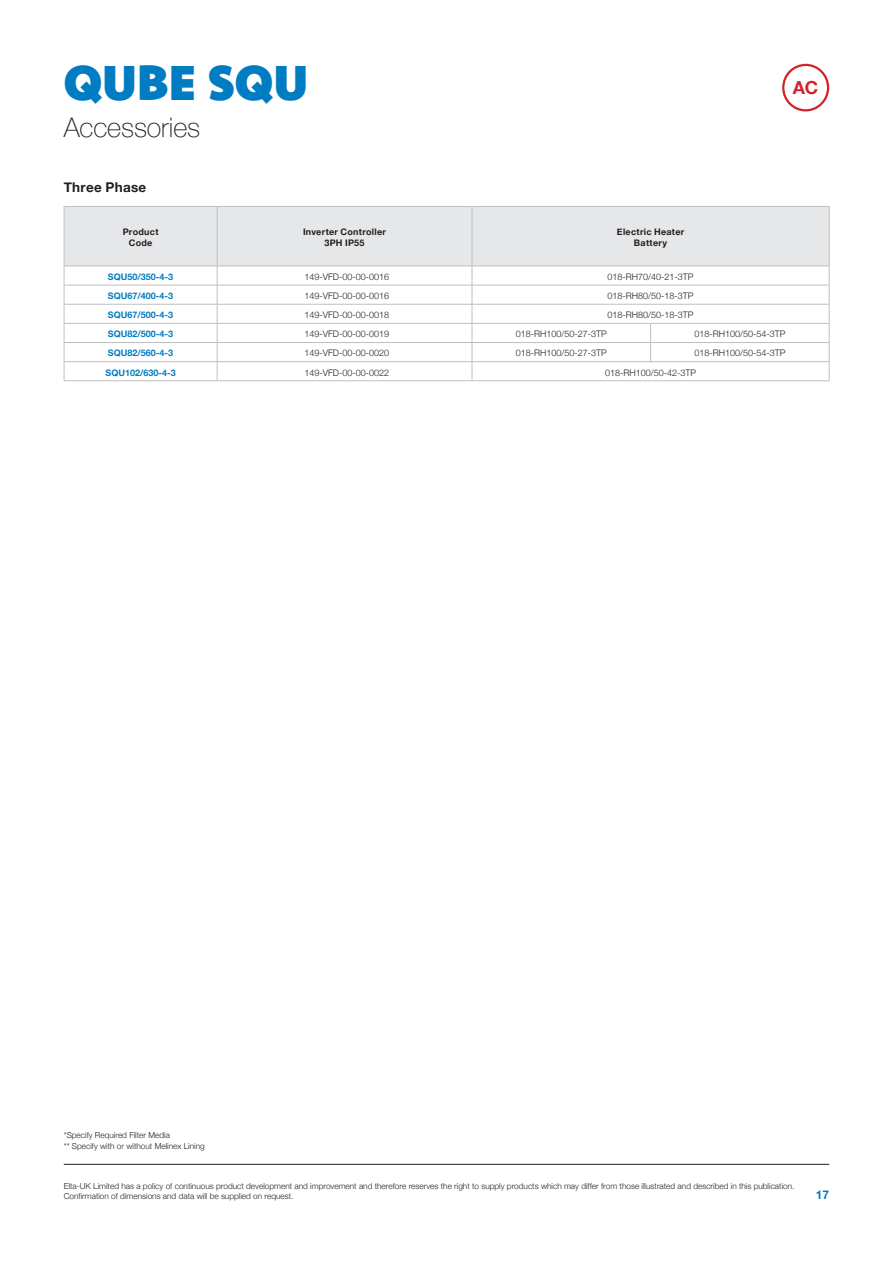
<style>
.page{position:relative;width:893px;height:1263px;background:#fff}
.page>*{position:absolute;margin:0;border:0;box-sizing:border-box;transform-origin:0 0}
.t1{font:900 49.5px "Komet";letter-spacing:.01em;color:#007cc2}
.t2{font:100 27px "Helvetica Neue";letter-spacing:-.005em;color:#231f20}
.t3{font:700 18px "Helvetica Neue";color:#d1232a}
.t4{font:700 13.5px "Helvetica Neue";letter-spacing:.02em;color:#231f20}
.t5{font:700 12px "Helvetica Neue";color:#007cc2}
.Table{font:300 9px "Helvetica Neue";color:#231f20}
.Table-2{font:700 9px "Helvetica Neue";color:#007cc2}
.t6{font:700 9px/10.5px "Helvetica Neue";letter-spacing:.03em;color:#231f20;text-align:center}
.t7{font:300 8.25px/10.5px "Helvetica Neue";color:#231f20}
</style>
<div class="page">
<hr style="left:64px;top:1164px;width:765px;height:1px;background:#231f20">
<div style="left:65px;top:207px;width:764px;height:59px;background:#e6e7e9"></div>
<hr style="left:64px;top:206px;width:153px;height:1px;background:#bebfc2">
<hr style="left:64px;top:207px;width:1px;height:59px;background:#bebfc2">
<hr style="left:217px;top:206px;width:255px;height:1px;background:#bebfc2">
<hr style="left:217px;top:207px;width:1px;height:59px;background:#bebfc2">
<hr style="left:472px;top:206px;width:179px;height:1px;background:#bebfc2">
<hr style="left:472px;top:207px;width:1px;height:59px;background:#bebfc2">
<hr style="left:651px;top:206px;width:178px;height:1px;background:#bebfc2">
<hr style="left:829px;top:207px;width:1px;height:59px;background:#bebfc2">
<hr style="left:64px;top:266px;width:153px;height:1px;background:#bebfc2">
<hr style="left:217px;top:266px;width:255px;height:1px;background:#bebfc2">
<hr style="left:472px;top:266px;width:179px;height:1px;background:#bebfc2">
<hr style="left:651px;top:266px;width:178px;height:1px;background:#bebfc2">
<hr style="left:64px;top:285px;width:153px;height:1px;background:#bebfc2">
<hr style="left:217px;top:285px;width:255px;height:1px;background:#bebfc2">
<hr style="left:472px;top:285px;width:179px;height:1px;background:#bebfc2">
<hr style="left:651px;top:285px;width:178px;height:1px;background:#bebfc2">
<hr style="left:64px;top:304px;width:153px;height:1px;background:#bebfc2">
<hr style="left:217px;top:304px;width:255px;height:1px;background:#bebfc2">
<hr style="left:472px;top:304px;width:179px;height:1px;background:#bebfc2">
<hr style="left:651px;top:304px;width:178px;height:1px;background:#bebfc2">
<hr style="left:64px;top:323px;width:153px;height:1px;background:#bebfc2">
<hr style="left:217px;top:323px;width:255px;height:1px;background:#bebfc2">
<hr style="left:472px;top:323px;width:179px;height:1px;background:#bebfc2">
<hr style="left:651px;top:323px;width:178px;height:1px;background:#bebfc2">
<hr style="left:64px;top:342px;width:153px;height:1px;background:#bebfc2">
<hr style="left:217px;top:342px;width:255px;height:1px;background:#bebfc2">
<hr style="left:472px;top:342px;width:179px;height:1px;background:#bebfc2">
<hr style="left:651px;top:342px;width:178px;height:1px;background:#bebfc2">
<svg style="left:650px;top:324px;width:1px;height:37px"></svg>
<hr style="left:64px;top:361px;width:153px;height:1px;background:#bebfc2">
<svg style="left:64px;top:266px;width:1px;height:114px"></svg>
<hr style="left:217px;top:361px;width:255px;height:1px;background:#bebfc2">
<svg style="left:217px;top:266px;width:1px;height:114px"></svg>
<hr style="left:472px;top:361px;width:179px;height:1px;background:#bebfc2">
<svg style="left:472px;top:266px;width:1px;height:114px"></svg>
<hr style="left:651px;top:361px;width:178px;height:1px;background:#bebfc2">
<svg style="left:829px;top:266px;width:1px;height:115px"></svg>
<hr style="left:64px;top:380px;width:153px;height:1px;background:#bebfc2">
<hr style="left:217px;top:380px;width:255px;height:1px;background:#bebfc2">
<hr style="left:472px;top:380px;width:179px;height:1px;background:#bebfc2">
<hr style="left:651px;top:380px;width:178px;height:1px;background:#bebfc2">
<div style="left:782px;top:64px;width:47px;height:47px;border:2px solid #d1232a;border-radius:50%"></div>
<p class="t1" style="left:63px;top:50px;width:246px">QUBE SQU</p>
<p class="t2" style="left:64px;top:107px;width:138px">Accessories</p>
<p class="t3" style="left:793px;top:74px;width:27px">AC</p>
<p class="t4" style="left:64px;top:177px;width:84px">Three Phase</p>
<p class="t6" style="left:123px;top:227px;width:37px">Product</p>
<p class="t6" style="left:129px;top:238px;width:25px">Code</p>
<p class="t6" style="left:303px;top:227px;width:85px">Inverter Controller<br>3PH IP55</p>
<p class="t6" style="left:617px;top:227px;width:69px">Electric Heater<br>Battery</p>
<p class="Table-2" style="left:108px;top:270px;width:67px">SQU50/350-4-3</p>
<p class="Table" style="left:304px;top:269px;width:86px">149-VFD-00-00-0016</p>
<p class="Table" style="left:608px;top:269px;width:88px">018-RH70/40-21-3TP</p>
<p class="Table-2" style="left:108px;top:289px;width:67px">SQU67/400-4-3</p>
<p class="Table" style="left:304px;top:289px;width:86px">149-VFD-00-00-0016</p>
<p class="Table" style="left:608px;top:289px;width:88px">018-RH80/50-18-3TP</p>
<p class="Table-2" style="left:108px;top:308px;width:67px">SQU67/500-4-3</p>
<p class="Table" style="left:304px;top:308px;width:86px">149-VFD-00-00-0018</p>
<p class="Table" style="left:608px;top:308px;width:88px">018-RH80/50-18-3TP</p>
<p class="Table-2" style="left:108px;top:327px;width:67px">SQU82/500-4-3</p>
<p class="Table" style="left:304px;top:327px;width:86px">149-VFD-00-00-0019</p>
<p class="Table" style="left:516px;top:327px;width:93px">018-RH100/50-27-3TP</p>
<p class="Table" style="left:694px;top:327px;width:93px">018-RH100/50-54-3TP</p>
<p class="Table-2" style="left:108px;top:346px;width:67px">SQU82/560-4-3</p>
<p class="Table" style="left:304px;top:346px;width:86px">149-VFD-00-00-0020</p>
<p class="Table" style="left:516px;top:346px;width:93px">018-RH100/50-27-3TP</p>
<p class="Table" style="left:694px;top:346px;width:93px">018-RH100/50-54-3TP</p>
<p class="Table-2" style="left:105px;top:365px;width:72px">SQU102/630-4-3</p>
<p class="Table" style="left:304px;top:365px;width:86px">149-VFD-00-00-0022</p>
<p class="Table" style="left:605px;top:365px;width:93px">018-RH100/50-42-3TP</p>
<p class="t7" style="left:64px;top:1129px;width:142px">*Specify Required Filter Media<br>** Specify with or without Melinex Lining</p>
<p class="t7" style="left:64px;top:1180px;width:732px">Elta-UK Limited has a policy of continuous product development and improvement and therefore reserves the right to supply products which may differ from those illustrated and described in this publication.<br>Confirmation of dimensions and data will be supplied on request.</p>
<h3 class="t5" style="left:816px;top:1185px;width:15px">17</h3>
</div>
